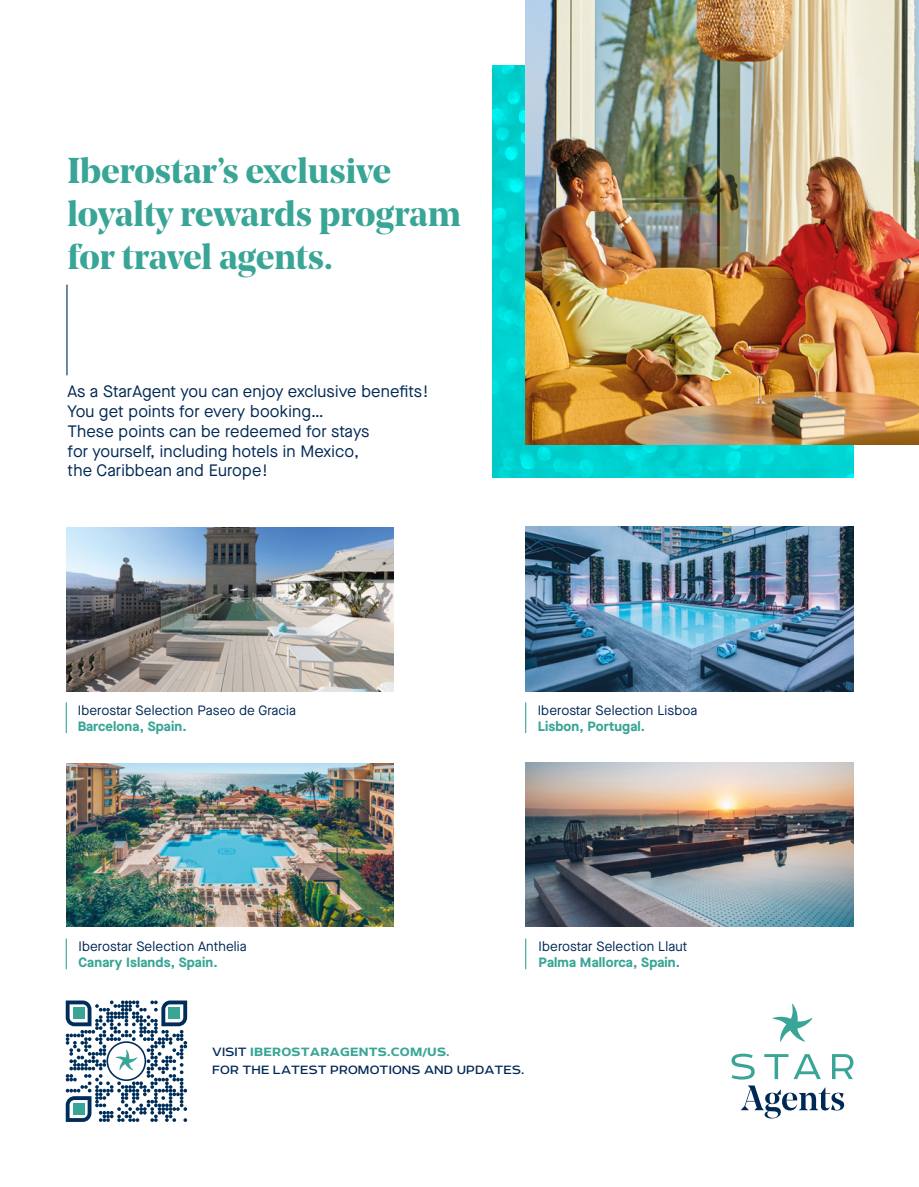
<style>
.page{position:relative;width:919px;height:1187px;background:#fff}
.page>*{position:absolute;margin:0;border:0;box-sizing:border-box;transform-origin:0 0}
.t1{font:700 35.7px/42.9px "Noe Display";color:#38a596}
.t2{font:16.5px/19.8px "Maison Neue";letter-spacing:.01em;color:#002855}
.t3{font:13.95px/18px "Echoes Sans";letter-spacing:.01em;color:#002855}
.t4{font:13.5px "Maison Neue";letter-spacing:.01em;color:#002855}
.t5{font:700 13.5px "Maison Neue";letter-spacing:.01em;color:#38a596}
.s1{font-weight:700;color:#38a596}
</style>
<div class="page">
<img style="left:66px;top:763px;width:327px;height:163px">
<img style="left:525px;top:762px;width:328px;height:164px">
<img style="left:66px;top:527px;width:327px;height:164px">
<img style="left:525px;top:527px;width:327px;height:164px">
<svg style="left:772px;top:1004px;width:40px;height:37px"></svg>
<svg style="left:740px;top:1085px;width:104px;height:33px"></svg>
<svg style="left:731px;top:1053px;width:23px;height:26px"></svg>
<svg style="left:764px;top:1054px;width:56px;height:24px"></svg>
<svg style="left:832px;top:1054px;width:21px;height:24px"></svg>
<img style="left:492px;top:65px;width:361px;height:412px">
<img style="left:525px;top:0;width:393px;height:444px">
<hr style="left:525px;top:702px;width:1px;height:31px;background:#38a596">
<hr style="left:66px;top:702px;width:1px;height:31px;background:#38a596">
<hr style="left:525px;top:938px;width:1px;height:31px;background:#38a596">
<hr style="left:66px;top:938px;width:1px;height:31px;background:#38a596">
<hr style="left:66px;top:284px;width:1px;height:91px;background:#002e5a">
<svg style="left:66px;top:1000px;width:121px;height:121px"></svg>
<h1 class="t1" style="left:68px;top:148px;width:395px">Iberostar’s exclusive loyalty rewards program for travel agents.</h1>
<p class="t2" style="left:68px;top:381px;width:363px">As a StarAgent you can enjoy exclusive benefits!<br>You get points for every booking…<br>These points can be redeemed for stays<br>for yourself, including hotels in Mexico,<br>the Caribbean and Europe!</p>
<p class="t4" style="left:78px;top:701px;width:220px">Iberostar Selection Paseo de Gracia</p>
<p class="t5" style="left:78px;top:716px;width:110px">Barcelona, Spain.</p>
<p class="t4" style="left:537px;top:701px;width:161px">Iberostar Selection Lisboa</p>
<p class="t5" style="left:537px;top:716px;width:109px">Lisbon, Portugal.</p>
<p class="t4" style="left:78px;top:937px;width:170px">Iberostar Selection Anthelia</p>
<p class="t5" style="left:78px;top:953px;width:141px">Canary Islands, Spain.</p>
<p class="t4" style="left:538px;top:937px;width:150px">Iberostar Selection Llaut</p>
<p class="t5" style="left:538px;top:953px;width:143px">Palma Mallorca, Spain.</p>
<p class="t3" style="left:212px;top:1042px;width:314px">VISIT <span class="s1">IBEROSTARAGENTS.COM/US.<br></span>FOR THE LATEST PROMOTIONS AND UPDATES.</p>
</div>
